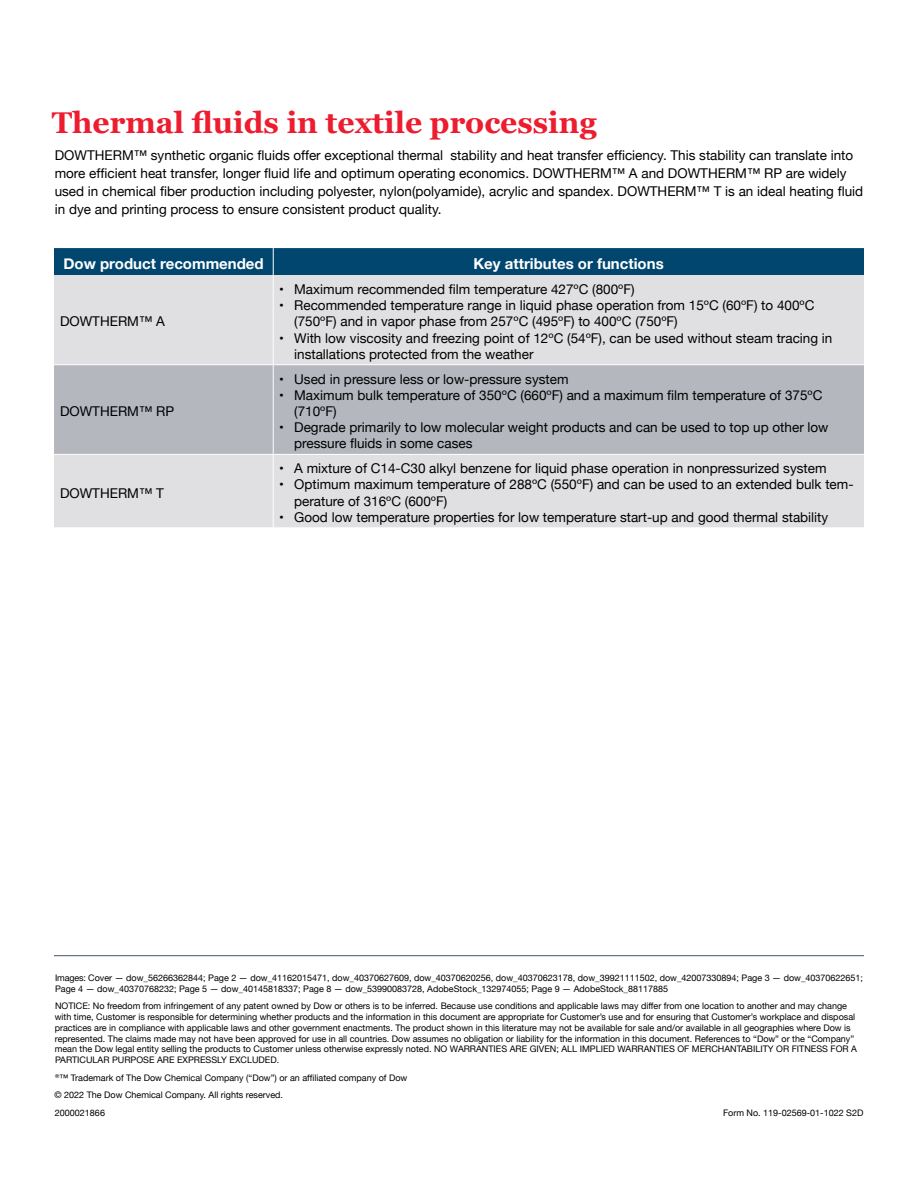
<style>
.page{position:relative;width:918px;height:1188px;background:#fff}
.page>*{position:absolute;margin:0;border:0;box-sizing:border-box;transform-origin:0 0}
.t1{font:700 30px "Georgia";color:#ed1c2f}
.t2{font:700 15px "Helvetica Neue";color:#fff}
.t3{font:13.5px/16.2px "Helvetica Neue";color:#000}
.t4{font:9px/10.8px "Helvetica Neue";color:#000}
</style>
<div class="page">
<hr style="left:54px;top:955px;width:810px;height:1px;background:#415465">
<div style="left:54px;top:275px;width:810px;height:252px;background:#e0e0e3"></div>
<div style="left:54px;top:365px;width:810px;height:89px;background:#b5b7bf"></div>
<hr style="left:273px;top:275px;width:1px;height:89px;background:#fff">
<hr style="left:54px;top:364px;width:219px;height:1px;background:#fff">
<hr style="left:273px;top:364px;width:591px;height:1px;background:#fff">
<hr style="left:273px;top:365px;width:1px;height:89px;background:#fff">
<hr style="left:54px;top:454px;width:219px;height:1px;background:#fff">
<hr style="left:273px;top:454px;width:591px;height:1px;background:#fff">
<hr style="left:273px;top:455px;width:1px;height:72px;background:#fff">
<div style="left:54px;top:248px;width:810px;height:27px;background:#00466f"></div>
<h1 class="t1" style="left:52px;top:103px;width:547px">Thermal fluids in textile processing</h1>
<p class="t3" style="left:55px;top:147px;width:810px;line-height:18px">DOWTHERM™ synthetic organic fluids offer exceptional thermal stability and heat transfer efficiency. This stability can translate into more efficient heat transfer, longer fluid life and optimum operating economics. DOWTHERM™ A and DOWTHERM™ RP are widely used in chemical fiber production including polyester, nylon(polyamide), acrylic and spandex. DOWTHERM™ T is an ideal heating fluid in dye and printing process to ensure consistent product quality.</p>
<h2 class="t2" style="left:63px;top:252px;width:202px">Dow product recommended</h2>
<h2 class="t2" style="left:473px;top:252px;width:192px">Key attributes or functions</h2>
<h3 class="t3" style="left:60px;top:314px;width:106px">DOWTHERM™ A</h3>
<h3 class="t3" style="left:60px;top:404px;width:116px">DOWTHERM™ RP</h3>
<h3 class="t3" style="left:60px;top:485px;width:105px">DOWTHERM™ T</h3>
<h3 class="t3" style="left:279px;top:282px;width:357px">• Maximum recommended film temperature 427ºC (800ºF)</h3>
<h3 class="t3" style="left:294px;top:298px;width:522px;text-indent:-15px">• Recommended temperature range in liquid phase operation from 15ºC (60ºF) to 400ºC (750ºF) and in vapor phase from 257ºC (495ºF) to 400ºC (750ºF)</h3>
<h3 class="t3" style="left:294px;top:330px;width:540px;text-indent:-15px">• With low viscosity and freezing point of 12ºC (54ºF), can be used without steam tracing in installations protected from the weather</h3>
<h3 class="t3" style="left:279px;top:371px;width:291px">• Used in pressure less or low-pressure system</h3>
<h3 class="t3" style="left:294px;top:388px;width:530px;text-indent:-15px">• Maximum bulk temperature of 350ºC (660ºF) and a maximum film temperature of 375ºC (710ºF)</h3>
<h3 class="t3" style="left:294px;top:420px;width:536px;text-indent:-15px">• Degrade primarily to low molecular weight products and can be used to top up other low pressure fluids in some cases</h3>
<h3 class="t3" style="left:279px;top:461px;width:549px">• A mixture of C14-C30 alkyl benzene for liquid phase operation in nonpressurized system</h3>
<h3 class="t3" style="left:294px;top:477px;width:561px;text-indent:-15px">• Optimum maximum temperature of 288ºC (550ºF) and can be used to an extended bulk tem&shy;perature of 316ºC (600ºF)</h3>
<h3 class="t3" style="left:279px;top:510px;width:551px">• Good low temperature properties for low temperature start-up and good thermal stability</h3>
<p class="t4" style="left:55px;top:973px;width:810px">Images: Cover — dow_56266362844; Page 2 — dow_41162015471, dow_40370627609, dow_40370620256, dow_40370623178, dow_39921111502, dow_42007330894; Page 3 — dow_40370622651;<br>Page 4 — dow_40370768232; Page 5 — dow_40145818337; Page 8 — dow_53990083728, AdobeStock_132974055; Page 9 — AdobeStock_88117885</p>
<p class="t4" style="left:55px;top:1001px;width:804px">NOTICE: No freedom from infringement of any patent owned by Dow or others is to be inferred. Because use conditions and applicable laws may differ from one location to another and may change with time, Customer is responsible for determining whether products and the information in this document are appropriate for Customer’s use and for ensuring that Customer’s workplace and disposal practices are in compliance with applicable laws and other government enactments. The product shown in this literature may not be available for sale and/or available in all geographies where Dow is represented. The claims made may not have been approved for use in all countries. Dow assumes no obligation or liability for the information in this document. References to “Dow” or the “Company” mean the Dow legal entity selling the products to Customer unless otherwise expressly noted. NO WARRANTIES ARE GIVEN; ALL IMPLIED WARRANTIES OF MERCHANTABILITY OR FITNESS FOR A PARTICULAR PURPOSE ARE EXPRESSLY EXCLUDED.</p>
<p class="t4" style="left:55px;top:1069px;width:354px;line-height:17.5px"><sup>®</sup>™ Trademark of The Dow Chemical Company (“Dow”) or an affiliated company of Dow © 2022 The Dow Chemical Company. All rights reserved.<br>2000021866</p>
<p class="t4" style="left:723px;top:1108px;width:142px">Form No. 119-02569-01-1022 S2D</p>
</div>
